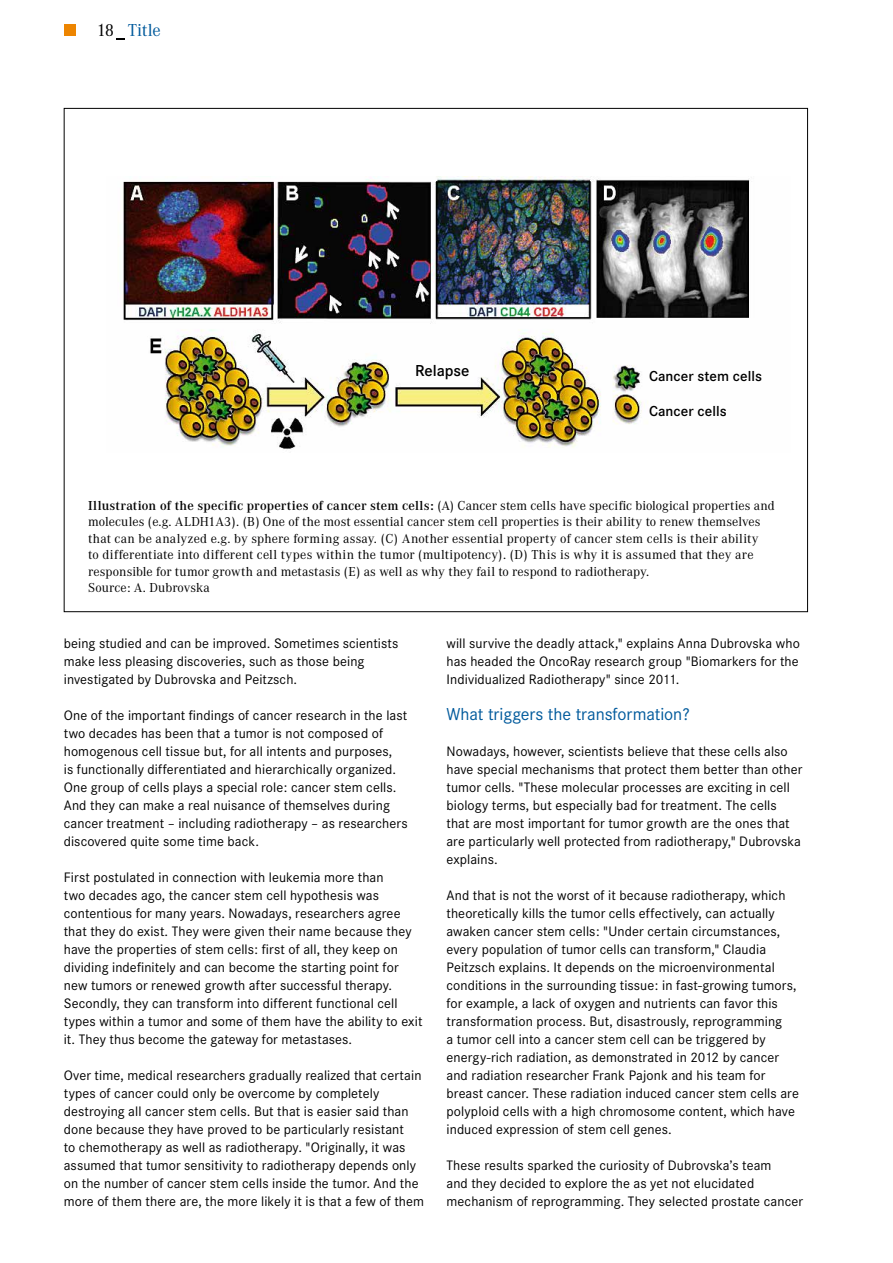
<style>
.page{position:relative;width:893px;height:1263px;background:#fff}
.page>*{position:absolute;margin:0;border:0;box-sizing:border-box;transform-origin:0 0}
.t1{font:18px "Corporate S";letter-spacing:-.005em;color:#005a9c}
.t2{font:18px "Corporate A";letter-spacing:-.02em;color:#005a9c}
.t3{font:600 16.5px "Corporate S";color:#000}
.t4{font:600 15px "Corporate S";letter-spacing:.005em;color:#000}
.t5{font:14.25px/18px "Corporate S";letter-spacing:.005em;color:#000}
.t6{font:13.5px/16.5px "Corporate A";letter-spacing:.01em;color:#000}
.s1{color:#000}
.s2{font-weight:600}
</style>
<div class="page">
<div style="left:64px;top:24px;width:12px;height:12px;background:#ed8500"></div>
<img style="left:123px;top:177px;width:627px;height:272px">
<svg style="left:117px;top:38px;width:8px;height:2px"></svg>
<p class="t2" style="left:97px;top:20px;width:65px"><span class="s1">18</span> Title</p>
<p class="t3" style="left:415px;top:361px;width:56px">Relapse</p>
<p class="t4" style="left:649px;top:367px;width:115px">Cancer stem cells</p>
<p class="t4" style="left:649px;top:402px;width:79px">Cancer cells</p>
<p class="t6" style="left:88px;top:497px;width:688px"><span class="s2">Illustration of the specific properties of cancer stem cells:</span> (A) Cancer stem cells have specific biological properties and molecules (e.g. ALDH1A3). (B) One of the most essential cancer stem cell properties is their ability to renew themselves that can be analyzed e.g. by sphere forming assay. (C) Another essential property of cancer stem cells is their ability<br>to differentiate into different cell types within the tumor (multipotency). (D) This is why it is assumed that they are responsible for tumor growth and metastasis (E) as well as why they fail to respond to radiotherapy.<br>Source: A. Dubrovska</p>
<p class="t5" style="left:64px;top:634px;width:336px">being studied and can be improved. Sometimes scientists make less pleasing discoveries, such as those being investigated by Dubrovska and Peitzsch.</p>
<p class="t5" style="left:64px;top:706px;width:345px">One of the important findings of cancer research in the last two decades has been that a tumor is not composed of homogenous cell tissue but, for all intents and purposes,<br>is functionally differentiated and hierarchically organized.<br>One group of cells plays a special role: cancer stem cells.<br>And they can make a real nuisance of themselves during cancer treatment – including radiotherapy – as researchers discovered quite some time back.</p>
<p class="t5" style="left:64px;top:868px;width:360px">First postulated in connection with leukemia more than<br>two decades ago, the cancer stem cell hypothesis was contentious for many years. Nowadays, researchers agree that they do exist. They were given their name because they have the properties of stem cells: first of all, they keep on dividing indefinitely and can become the starting point for new tumors or renewed growth after successful therapy.<br>Secondly, they can transform into different functional cell types within a tumor and some of them have the ability to exit it. They thus become the gateway for metastases.</p>
<p class="t5" style="left:64px;top:1066px;width:362px">Over time, medical researchers gradually realized that certain types of cancer could only be overcome by completely destroying all cancer stem cells. But that is easier said than done because they have proved to be particularly resistant<br>to chemotherapy as well as radiotherapy. "Originally, it was assumed that tumor sensitivity to radiotherapy depends only on the number of cancer stem cells inside the tumor. And the more of them there are, the more likely it is that a few of them</p>
<p class="t5" style="left:446px;top:634px;width:355px;text-align:justify">will survive the deadly attack," explains Anna Dubrovska who has headed the OncoRay research group "Biomarkers for the Individualized Radiotherapy" since 2011.</p>
<p class="t1" style="left:446px;top:704px;width:245px">What triggers the transformation?</p>
<p class="t5" style="left:446px;top:742px;width:357px">Nowadays, however, scientists believe that these cells also have special mechanisms that protect them better than other tumor cells. "These molecular processes are exciting in cell biology terms, but especially bad for treatment. The cells that are most important for tumor growth are the ones that are particularly well protected from radiotherapy," Dubrovska explains.</p>
<p class="t5" style="left:446px;top:886px;width:354px">And that is not the worst of it because radiotherapy, which theoretically kills the tumor cells effectively, can actually awaken cancer stem cells: "Under certain circumstances, every population of tumor cells can transform," Claudia Peitzsch explains. It depends on the microenvironmental conditions in the surrounding tissue: in fast-growing tumors, for example, a lack of oxygen and nutrients can favor this transformation process. But, disastrously, reprogramming<br>a tumor cell into a cancer stem cell can be triggered by energy-rich radiation, as demonstrated in 2012 by cancer and radiation researcher Frank Pajonk and his team for breast cancer. These radiation induced cancer stem cells are polyploid cells with a high chromosome content, which have induced expression of stem cell genes.</p>
<p class="t5" style="left:446px;top:1156px;width:358px">These results sparked the curiosity of Dubrovska’s team<br>and they decided to explore the as yet not elucidated mechanism of reprogramming. They selected prostate cancer</p>
</div>
